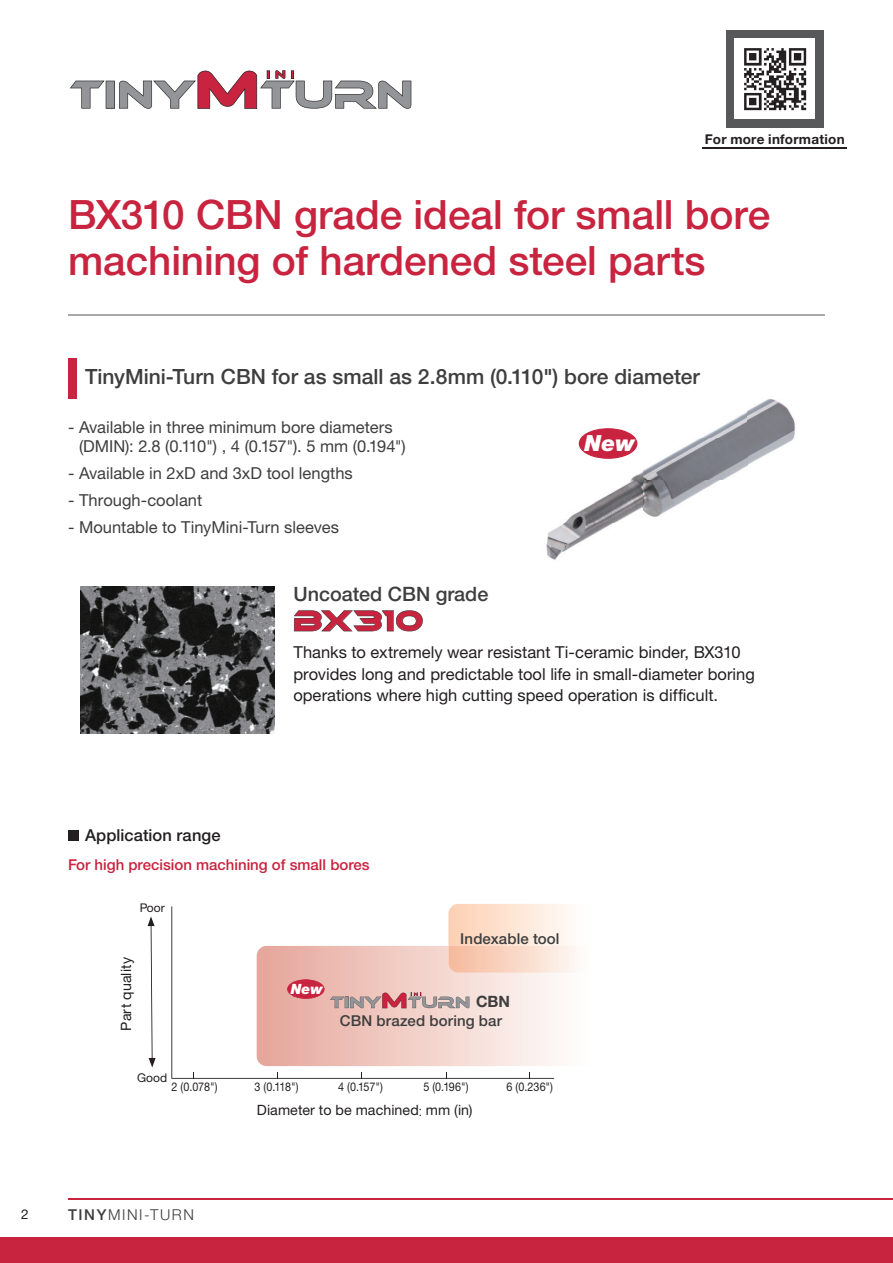
<style>
.page{position:relative;width:893px;height:1263px;background:#fff}
.page>*{position:absolute;margin:0;border:0;box-sizing:border-box;transform-origin:0 0}
.t1{font:500 40.5px/46.5px "Helvetica Neue LTW1 G";color:#c8233f}
.t2{font:28.35px "Ethnocentric";letter-spacing:-.03em;color:#c8233f}
.t3{font:italic 900 22.2px "Helvetica Neue LTW1 G";color:#fff}
.t4{font:500 21px "Helvetica Neue LTW1 G";color:#3e3e3f}
.t5{font:500 19.8px "Helvetica Neue LTW1 G";color:#3e3e3f}
.t6{font:16.5px/21.5px "Helvetica Neue LTW1 G";color:#231f20}
.t7{font:16.5px/19.5px "Helvetica Neue LTW1 G";color:#3e3e3f}
.t8{font:500 16.5px "Helvetica Neue LTW1 G";letter-spacing:.005em;color:#231f20}
.t9{font:700 15.6px "Helvetica Neue LTW1 G";color:#3e3e3f}
.t10{font:500 15px "Helvetica Neue LTW1 G";color:#c8233f}
.t11{font:500 15px "Helvetica Neue LTW1 G";letter-spacing:.01em;color:#3e3e3f}
.t12{font:300 15px "Helvetica Neue LTW1 G";letter-spacing:.105em;color:#3e3e3f}
.t13{font:14.25px "Helvetica Neue LTW1 G";letter-spacing:.005em;color:#231f20}
.t14{font:italic 900 14.1px "Helvetica Neue LTW1 G";color:#fff}
.t15{font:700 13.5px "Helvetica Neue LTW1 G";letter-spacing:.02em;color:#231f20}
.t16{font:13.5px "Helvetica Neue LTW1 G";color:#231f20}
.t17{font:12px "Helvetica Neue LTW1 G";letter-spacing:-.005em;color:#231f20;scale:.9 1}
.t18{font:12px "Helvetica Neue LTW1 G";letter-spacing:-.005em;color:#231f20}
.s1{font-weight:500}
.s2{font-family:"Koz Min Pr 6 N Regular 90 msp RKSJ H"}
</style>
<div class="page">
<div style="left:0;top:1237px;width:893px;height:26px;background:#c8233f"></div>
<hr style="left:68px;top:1199px;width:825px;height:1px;background:#c8233f">
<svg style="left:70px;top:70px;width:341px;height:39px"></svg>
<svg style="left:171px;top:906px;width:383px;height:173px"></svg>
<div style="left:726px;top:30px;width:98px;height:98px;background:#57585a"></div>
<hr style="left:68px;top:315px;width:757px;height:1px;background:#a8a9ad">
<img style="left:81px;top:587px;width:193px;height:147px">
<svg style="left:294px;top:610px;width:129px;height:21px"></svg>
<div style="left:68px;top:830px;width:11px;height:11px;background:#231f20"></div>
<svg style="left:148px;top:916px;width:8px;height:152px"></svg>
<img style="left:546px;top:399px;width:249px;height:161px">
<svg style="left:579px;top:428px;width:58px;height:31px"></svg>
<svg style="left:257px;top:904px;width:321px;height:162px"></svg>
<img style="left:734px;top:38px;width:81px;height:81px">
<hr style="left:702px;top:147px;width:145px;height:1px;background:#231f20">
<div style="left:68px;top:358px;width:8px;height:40px;background:#c8233f"></div>
<p class="t15" style="left:705px;top:135px;width:141px">For more information</p>
<h1 class="t1" style="left:68px;top:196px;width:704px">BX310 CBN grade ideal for small bore machining of hardened steel parts</h1>
<p class="t4" style="left:85px;top:369px;width:616px">TinyMini-Turn CBN for as small as 2.8mm (0.110") bore diameter</p>
<p class="t7" style="left:79px;top:419px;width:328px;text-indent:-11px">- Available in three minimum bore diameters (DMIN): 2.8 (0.110") , 4 (0.157"). 5 mm (0.194")</p>
<p class="t7" style="left:68px;top:466px;width:286px">- Available in 2xD and 3xD tool lengths</p>
<p class="t7" style="left:68px;top:493px;width:136px">- Through-coolant</p>
<p class="t7" style="left:68px;top:520px;width:272px">- Mountable to TinyMini-Turn sleeves</p>
<h3 class="t3" style="left:584px;top:430px;width:52px">New</h3>
<p class="t5" style="left:293px;top:587px;width:196px">Uncoated CBN grade</p>
<h2 class="t2" style="left:293px;top:606px;width:132px">bx310</h2>
<p class="t8" style="left:85px;top:829px;width:137px">Application range</p>
<p class="t6" style="left:293px;top:644px;width:463px">Thanks to extremely wear resistant Ti-ceramic binder, BX310 provides long and predictable tool life in small-diameter boring operations where high cutting speed operation is difficult.</p>
<p class="t10" style="left:68px;top:859px;width:303px">For high precision machining of small bores</p>
<p class="t18" style="left:140px;top:903px;width:27px">Poor</p>
<p class="t13" style="left:121px;top:1031px;width:75px;rotate:-90deg">Part quality</p>
<p class="t14" style="left:291px;top:981px;width:33px">New</p>
<p class="t11" style="left:460px;top:933px;width:101px">Indexable tool</p>
<p class="t9" style="left:476px;top:996px;width:36px">CBN</p>
<p class="t11" style="left:340px;top:1016px;width:164px">CBN brazed boring bar</p>
<p class="t18" style="left:137px;top:1073px;width:31px">Good</p>
<p class="t17" style="left:172px;top:1082px;width:53px">2 (0.078")</p>
<p class="t17" style="left:255px;top:1082px;width:50px">3 (0.118")</p>
<p class="t17" style="left:338px;top:1082px;width:51px">4 (0.157")</p>
<p class="t17" style="left:423px;top:1082px;width:52px">5 (0.196")</p>
<p class="t17" style="left:507px;top:1082px;width:53px">6 (0.236")</p>
<p class="t16" style="left:21px;top:1210px;width:9px">2</p>
<p class="t12" style="left:68px;top:1210px;width:128px"><span class="s1">TINY</span>MINI-TURN</p>
<p class="t13" style="left:257px;top:1105px;width:217px">Diameter to be machined<span class="s2">:</span> mm (in)</p>
</div>
